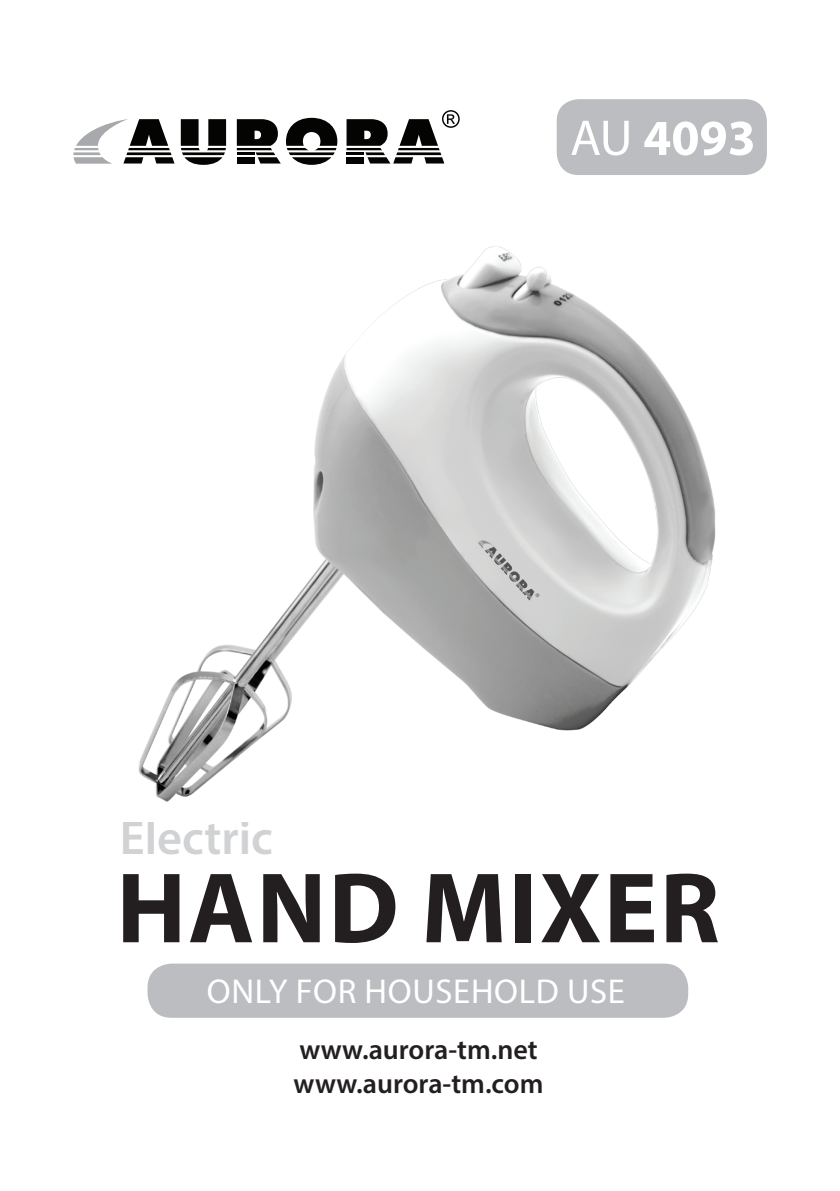
<style>
.page{position:relative;width:840px;height:1191px;background:#fff}
.page>*{position:absolute;margin:0;border:0;box-sizing:border-box;transform-origin:0 0}
.t1{font:700 101px "Myriad Pro";letter-spacing:.02em;color:#231f20}
.t2{font:700 50.6px "Myriad Pro";color:#fff}
.t3{font:600 48.4px "Myriad Pro";color:#d1d2d4}
.t4{font:34.6px "Myriad Pro";letter-spacing:.02em;color:#fff}
.t5{font:600 28px/33.6px "Myriad Pro";color:#231f20}
.s1{font-weight:400}
</style>
<div class="page">
<svg style="left:181px;top:119px;width:45px;height:46px"></svg>
<svg style="left:237px;top:119px;width:43px;height:44px"></svg>
<div style="left:237px;top:157px;width:17px;height:6px;background:#040503"></div>
<svg style="left:286px;top:118px;width:51px;height:47px"></svg>
<svg style="left:73px;top:119px;width:101px;height:45px"></svg>
<svg style="left:346px;top:110px;width:113px;height:53px"></svg>
<div style="left:556px;top:99px;width:210px;height:76px;background:#bcbdc0;border-radius:22px"></div>
<div style="left:147px;top:963px;width:540px;height:54px;background:#bcbdc0;border-radius:24px"></div>
<img style="left:138px;top:246px;width:578px;height:556px">
<h3 class="t3" style="left:120px;top:807px;width:155px">Electric</h3>
<h2 class="t2" style="left:569px;top:105px;width:187px"><span class="s1">AU</span> 4093</h2>
<h1 class="t1" style="left:116px;top:842px;width:604px">HAND MIXER</h1>
<p class="t4" style="left:207px;top:970px;width:419px">ONLY FOR HOUSEHOLD USE</p>
<p class="t5" style="left:293px;top:1032px;width:251px">www.aurora-tm.net www.aurora-tm.com</p>
</div>
